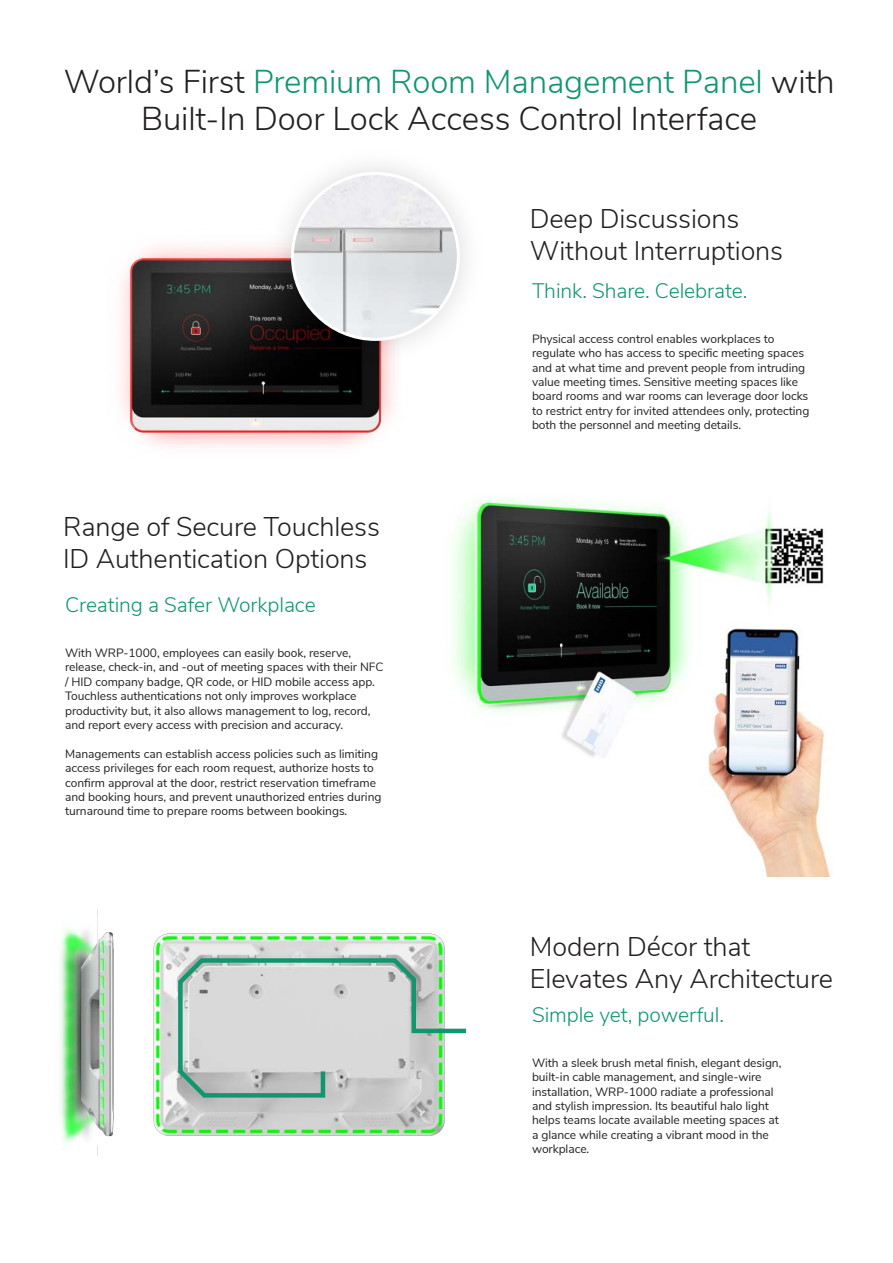
<style>
.page{position:relative;width:893px;height:1263px;background:#fff}
.page>*{position:absolute;margin:0;border:0;box-sizing:border-box;transform-origin:0 0}
.t1{font:300 33px/37.5px "Nunito Sans";letter-spacing:-.005em;color:#231f20;text-align:center}
.t2{font:300 27px/32.4px "Nunito Sans";letter-spacing:-.005em;color:#231f20}
.t3{font:300 21px "Nunito Sans";letter-spacing:-.005em;color:#12966f}
.t4{font:12px/14.4px "Nunito Sans";letter-spacing:-.005em;color:#231f20}
.s1{color:#12966f}
</style>
<div class="page">
<img style="left:97px;top:909px;width:348px;height:247px">
<img style="left:453px;top:497px;width:377px;height:379px">
<img style="left:121px;top:246px;width:273px;height:202px">
<img style="left:252px;top:166px;width:215px;height:213px">
<img style="left:292px;top:173px;width:166px;height:166px;border-radius:83px">
<svg style="left:176px;top:956px;width:291px;height:144px"></svg>
<img style="left:61px;top:910px;width:66px;height:245px">
<svg style="left:97px;top:1125px;width:3px;height:20px"></svg>
<svg style="left:94px;top:915px;width:3px;height:32px"></svg>
<h1 class="t1" style="left:64px;top:60px;width:772px">World’s First <span class="s1">Premium Room Management Panel</span> with<br>Built-In Door Lock Access Control Interface</h1>
<h2 class="t2" style="left:530px;top:201px;width:255px">Deep Discussions<br>Without Interruptions</h2>
<h3 class="t3" style="left:532px;top:275px;width:217px">Think. Share. Celebrate.</h3>
<h2 class="t2" style="left:63px;top:508px;width:318px">Range of Secure Touchless<br>ID Authentication Options</h2>
<h3 class="t3" style="left:65px;top:589px;width:252px">Creating a Safer Workplace</h3>
<p class="t4" style="left:65px;top:645px;width:320px">With WRP-1000, employees can easily book, reserve, release, check-in, and -out of meeting spaces with their NFC / HID company badge, QR code, or HID mobile access app.<br>Touchless authentications not only improves workplace productivity but, it also allows management to log, record, and report every access with precision and accuracy.</p>
<p class="t4" style="left:65px;top:746px;width:318px">Managements can establish access policies such as limiting access privileges for each room request, authorize hosts to confirm approval at the door, restrict reservation timeframe and booking hours, and prevent unauthorized entries during turnaround time to prepare rooms between bookings.</p>
<p class="t4" style="left:532px;top:331px;width:279px">Physical access control enables workplaces to regulate who has access to specific meeting spaces and at what time and prevent people from intruding value meeting times. Sensitive meeting spaces like board rooms and war rooms can leverage door locks to restrict entry for invited attendees only, protecting both the personnel and meeting details.</p>
<h2 class="t2" style="left:530px;top:928px;width:304px">Modern Décor that<br>Elevates Any Architecture</h2>
<h3 class="t3" style="left:532px;top:999px;width:193px">Simple yet, powerful.</h3>
<p class="t4" style="left:532px;top:1055px;width:251px">With a sleek brush metal finish, elegant design, built-in cable management, and single-wire installation, WRP-1000 radiate a professional and stylish impression. Its beautiful halo light helps teams locate available meeting spaces at a glance while creating a vibrant mood in the workplace.</p>
</div>
